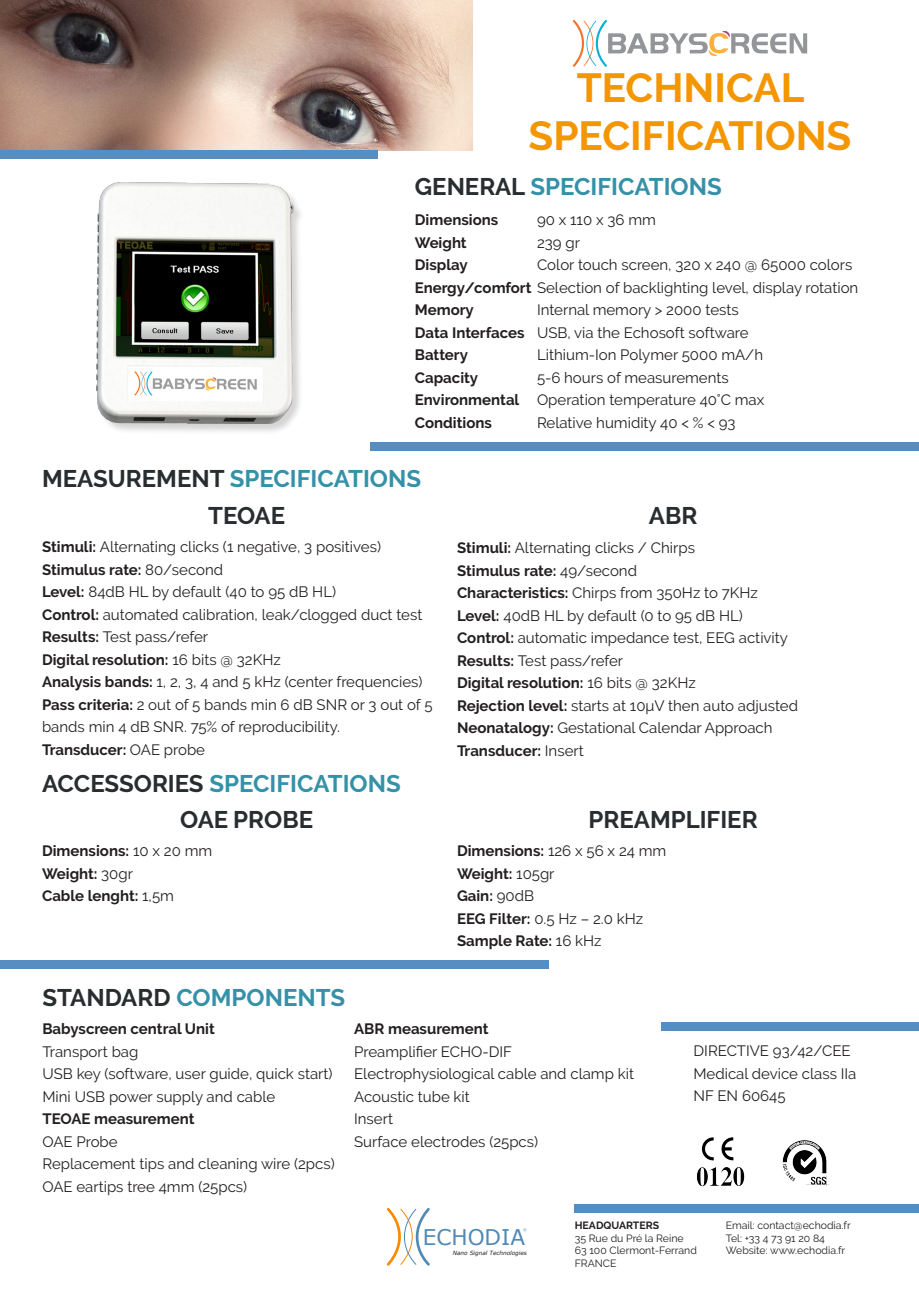
<style>
.page{position:relative;width:919px;height:1289px;background:#fff}
.page>*{position:absolute;margin:0;border:0;box-sizing:border-box;transform-origin:0 0}
.t1{font:700 40.5px "Raleway";color:#f49600}
.t2{font:700 24px "Raleway";color:#3591a8}
.t3{font:700 24px "Raleway";color:#282d30}
.t4{font:21.6px "Verdana";color:#5089b4}
.t5{font:15px/22.5px "Raleway";color:#231f20}
.t6{font:700 15px "Raleway";color:#231f20}
.t7{font:10.5px "Raleway";color:#231f20}
.t8{font:700 10.5px "Raleway";color:#231f20}
.t9{font:italic 5.7px "Verdana";color:#231f20}
.t10{font:3.6px "Verdana";color:#5389c7}
.s1{color:#282d30}
.s2{font-weight:700}
.s3{font-weight:400}
</style>
<div class="page">
<img style="left:0;top:0;width:473px;height:150px">
<svg style="left:386px;top:1208px;width:44px;height:57px"></svg>
<div style="left:98px;top:183px;width:207px;height:252px;background:#231f20;opacity:.19"></div>
<img style="left:97px;top:182px;width:196px;height:241px">
<div style="left:0;top:150px;width:377px;height:8px;background:#568ec2"></div>
<div style="left:370px;top:442px;width:548px;height:8px;background:#568ec2"></div>
<div style="left:0;top:960px;width:548px;height:9px;background:#568ec2"></div>
<svg style="left:573px;top:20px;width:234px;height:47px"></svg>
<img style="left:697px;top:1137px;width:48px;height:50px">
<img style="left:782px;top:1140px;width:47px;height:46px">
<div style="left:661px;top:1022px;width:257px;height:8px;background:#568ec2"></div>
<div style="left:574px;top:1204px;width:344px;height:8px;background:#568ec2"></div>
<p class="t1" style="left:576px;top:64px;width:229px">TECHNICAL</p>
<p class="t1" style="left:528px;top:113px;width:324px">SPECIFICATIONS</p>
<p class="t2" style="left:415px;top:173px;width:308px"><span class="s1">GENERAL</span> SPECIFICATIONS</p>
<p class="t6" style="left:415px;top:211px;width:85px">Dimensions</p>
<p class="t6" style="left:415px;top:234px;width:53px">Weight</p>
<p class="t6" style="left:415px;top:256px;width:54px">Display</p>
<p class="t5" style="left:415px;top:276px;width:445px"><span class="s2">Energy/comfort</span> Selection of backlighting level, display rotation</p>
<p class="t6" style="left:415px;top:301px;width:60px">Memory</p>
<p class="t6" style="left:415px;top:324px;width:111px">Data Interfaces</p>
<p class="t6" style="left:415px;top:346px;width:55px">Battery</p>
<p class="t6" style="left:415px;top:369px;width:65px">Capacity</p>
<p class="t6" style="left:415px;top:391px;width:106px">Environmental</p>
<p class="t6" style="left:415px;top:414px;width:79px">Conditions</p>
<p class="t5" style="left:537px;top:208px;width:120px">90 x 110 x 36 mm</p>
<p class="t5" style="left:537px;top:231px;width:44px">239 gr</p>
<p class="t5" style="left:537px;top:253px;width:317px">Color touch screen, 320 x 240 @ 65000 colors</p>
<p class="t5" style="left:537px;top:298px;width:203px">Internal memory &gt; 2000 tests</p>
<p class="t5" style="left:537px;top:321px;width:213px">USB, via the Echosoft software</p>
<p class="t5" style="left:537px;top:343px;width:227px">Lithium-Ion Polymer 5000 mA/h</p>
<p class="t5" style="left:537px;top:366px;width:193px">5-6 hours of measurements</p>
<p class="t5" style="left:537px;top:388px;width:229px">Operation temperature 40°C max</p>
<p class="t5" style="left:537px;top:411px;width:200px">Relative humidity 40 &lt; % &lt; 93</p>
<p class="t2" style="left:42px;top:465px;width:380px"><span class="s1">MEASUREMENT</span> SPECIFICATIONS</p>
<p class="t3" style="left:208px;top:502px;width:79px">TEOAE</p>
<p class="t3" style="left:648px;top:501px;width:50px">ABR</p>
<p class="t5" style="left:42px;top:535px;width:340px"><span class="s2">Stimuli:</span> Alternating clicks (1 negative, 3 positives)</p>
<p class="t6" style="left:42px;top:561px;width:183px">Stimulus rate: <span class="s3">80/second</span></p>
<p class="t5" style="left:42px;top:580px;width:295px"><span class="s2">Level:</span> 84dB HL by default (40 to 95 dB HL)</p>
<p class="t5" style="left:42px;top:603px;width:382px"><span class="s2">Control:</span> automated calibration, leak/clogged duct test</p>
<p class="t5" style="left:42px;top:625px;width:168px"><span class="s2">Results:</span> Test pass/refer</p>
<p class="t6" style="left:42px;top:651px;width:240px">Digital resolution: <span class="s3">16 bits @ 32KHz</span></p>
<p class="t5" style="left:42px;top:670px;width:382px"><span class="s2">Analysis bands:</span> 1, 2, 3, 4 and 5 kHz (center frequencies)</p>
<p class="t5" style="left:42px;top:693px;width:392px"><span class="s2">Pass criteria:</span> 2 out of 5 bands min 6 dB SNR or 3 out of 5 bands min 4 dB SNR. 75% of reproducibility.</p>
<p class="t6" style="left:42px;top:741px;width:164px">Transducer: <span class="s3">OAE probe</span></p>
<p class="t5" style="left:457px;top:537px;width:239px"><span class="s2">Stimuli:</span> Alternating clicks / Chirps</p>
<p class="t6" style="left:457px;top:562px;width:181px">Stimulus rate: <span class="s3">49/second</span></p>
<p class="t5" style="left:457px;top:582px;width:302px"><span class="s2">Characteristics:</span> Chirps from 350Hz to 7KHz</p>
<p class="t5" style="left:457px;top:604px;width:287px"><span class="s2">Level:</span> 40dB HL by default (0 to 95 dB HL)</p>
<p class="t5" style="left:457px;top:627px;width:332px"><span class="s2">Control:</span> automatic impedance test, EEG activity</p>
<p class="t5" style="left:457px;top:649px;width:168px"><span class="s2">Results:</span> Test pass/refer</p>
<p class="t6" style="left:457px;top:674px;width:240px">Digital resolution: <span class="s3">16 bits @ 32KHz</span></p>
<p class="t5" style="left:457px;top:694px;width:342px"><span class="s2">Rejection level:</span> starts at 10μV then auto adjusted</p>
<p class="t5" style="left:457px;top:717px;width:317px"><span class="s2">Neonatalogy:</span> Gestational Calendar Approach</p>
<p class="t6" style="left:457px;top:742px;width:128px">Transducer: <span class="s3">Insert</span></p>
<p class="t2" style="left:42px;top:769px;width:360px"><span class="s1">ACCESSORIES</span> SPECIFICATIONS</p>
<p class="t3" style="left:180px;top:805px;width:134px">OAE PROBE</p>
<p class="t3" style="left:588px;top:805px;width:171px">PREAMPLIFIER</p>
<p class="t6" style="left:42px;top:842px;width:172px">Dimensions: <span class="s3">10 x 20 mm</span></p>
<p class="t6" style="left:42px;top:865px;width:92px">Weight: <span class="s3">30gr</span></p>
<p class="t6" style="left:42px;top:887px;width:133px">Cable lenght: <span class="s3">1,5m</span></p>
<p class="t6" style="left:457px;top:842px;width:211px">Dimensions: <span class="s3">126 x 56 x 24 mm</span></p>
<p class="t6" style="left:457px;top:865px;width:99px">Weight: <span class="s3">105gr</span></p>
<p class="t6" style="left:457px;top:887px;width:78px">Gain: <span class="s3">90dB</span></p>
<p class="t5" style="left:457px;top:907px;width:188px"><span class="s2">EEG Filter:</span> 0.5 Hz – 2.0 kHz</p>
<p class="t6" style="left:457px;top:932px;width:146px">Sample Rate: <span class="s3">16 kHz</span></p>
<p class="t2" style="left:42px;top:983px;width:304px"><span class="s1">STANDARD</span> COMPONENTS</p>
<p class="t6" style="left:42px;top:1020px;width:174px">Babyscreen central Unit</p>
<p class="t5" style="left:42px;top:1040px;width:97px">Transport bag</p>
<p class="t5" style="left:42px;top:1062px;width:291px">USB key (software, user guide, quick start)</p>
<p class="t5" style="left:42px;top:1085px;width:234px">Mini USB power supply and cable</p>
<p class="t6" style="left:42px;top:1110px;width:154px">TEOAE measurement</p>
<p class="t5" style="left:42px;top:1130px;width:77px">OAE Probe</p>
<p class="t5" style="left:42px;top:1152px;width:294px">Replacement tips and cleaning wire (2pcs)</p>
<p class="t5" style="left:42px;top:1175px;width:206px">OAE eartips tree 4mm (25pcs)</p>
<p class="t6" style="left:354px;top:1020px;width:136px">ABR measurement</p>
<p class="t5" style="left:354px;top:1040px;width:159px">Preamplifier ECHO-DIF</p>
<p class="t5" style="left:354px;top:1062px;width:281px">Electrophysiological cable and clamp kit</p>
<p class="t5" style="left:354px;top:1085px;width:117px">Acoustic tube kit</p>
<p class="t5" style="left:354px;top:1107px;width:40px">Insert</p>
<p class="t5" style="left:354px;top:1130px;width:185px">Surface electrodes (25pcs)</p>
<p class="t5" style="left:693px;top:1039px;width:159px">DIRECTIVE 93/42/CEE</p>
<p class="t5" style="left:693px;top:1062px;width:164px">Medical device class IIa</p>
<p class="t5" style="left:693px;top:1084px;width:94px">NF EN 60645</p>
<p class="t4" style="left:423px;top:1221px;width:104px">ECHODIA</p>
<p class="t10" style="left:523px;top:1227px;width:5px">®</p>
<p class="t9" style="left:453px;top:1248px;width:76px">Nano Signal Technologies</p>
<p class="t8" style="left:574px;top:1219px;width:86px">HEADQUARTERS</p>
<p class="t7" style="left:574px;top:1231px;width:110px">35 Rue du Pré la Reine</p>
<p class="t7" style="left:574px;top:1244px;width:124px">63 100 Clermont-Ferrand</p>
<p class="t7" style="left:574px;top:1256px;width:43px">FRANCE</p>
<p class="t7" style="left:725px;top:1219px;width:126px">Email: contact@echodia.fr</p>
<p class="t7" style="left:725px;top:1231px;width:101px">Tel: +33 4 73 91 20 84</p>
<p class="t7" style="left:725px;top:1244px;width:121px">Website: www.echodia.fr</p>
</div>
